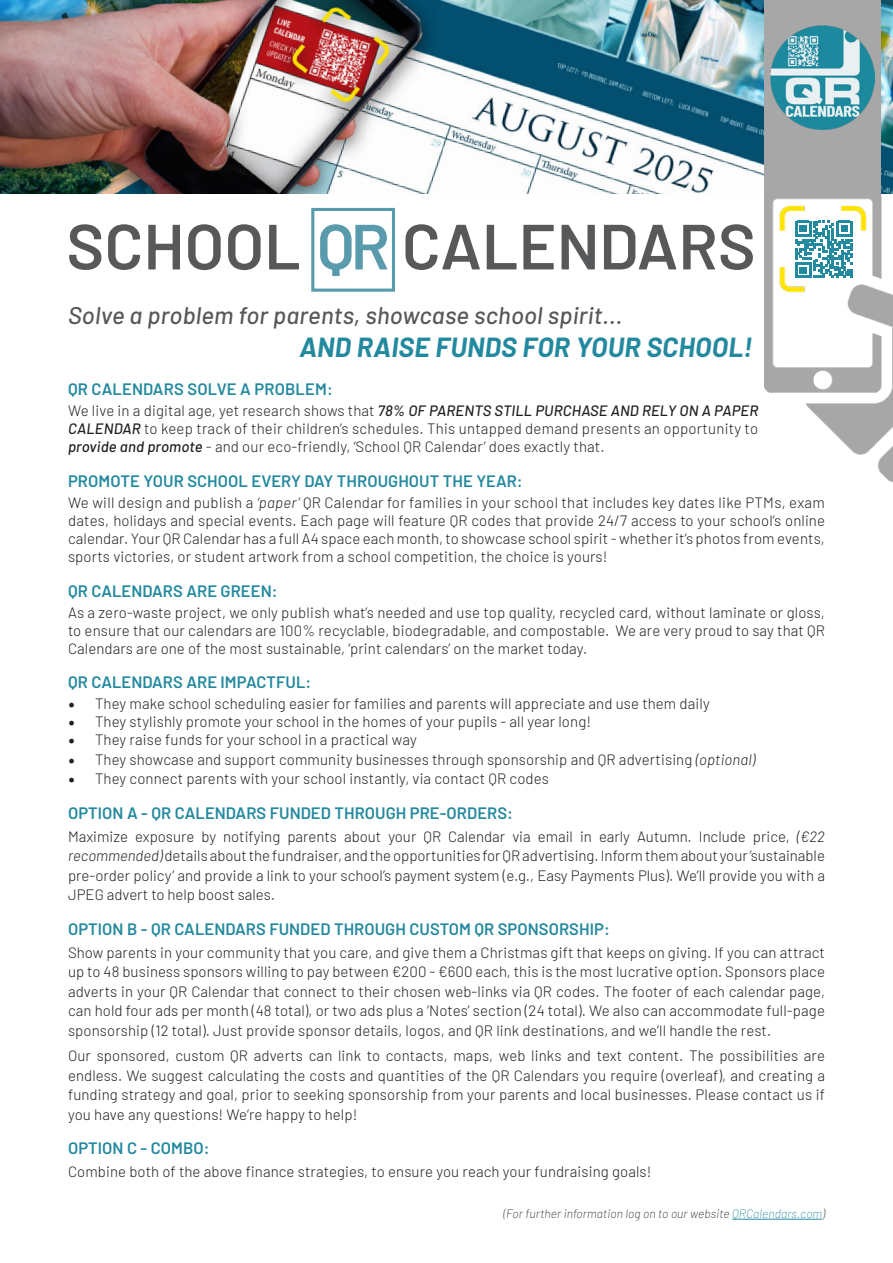
<style>
.page{position:relative;width:893px;height:1263px;background:#fff}
.page>*{position:absolute;margin:0;border:0;box-sizing:border-box;transform-origin:0 0}
.t1{font:600 63.75px "Barlow";letter-spacing:.005em;color:#57585a}
.t2{font:italic 700 27px "Barlow";letter-spacing:.01em;color:#23899e}
.t3{font:italic 500 24px "Barlow";letter-spacing:.01em;color:#57585a}
.t4{font:600 16.5px "Barlow";letter-spacing:.005em;color:#23899e}
.t5{font:300 15px/19.5px "Barlow";letter-spacing:.01em;color:#231f20;text-align:justify}
.t6{font:italic 200 12px "Barlow";letter-spacing:.01em;color:#231f20}
.s1{color:#599bad}
.s2{font-weight:500;font-style:italic}
.s3{font-style:italic}
.s4{font-family:"Minion Pro";font-weight:400;font-size:18px}
.s5{color:#23899e}
</style>
<div class="page">
<div style="left:311px;top:208px;width:84px;height:84px;border:3px solid #599bad"></div>
<img style="left:764px;top:193px;width:129px;height:289px">
<hr style="left:732px;top:1219px;width:90px;height:1px;background:#23899e">
<img style="left:0;top:0;width:893px;height:193px">
<div style="left:764px;top:0;width:117px;height:198px;background:#a7a7a7"></div>
<img style="left:770px;top:25px;width:105px;height:105px">
<p class="t1" style="left:67px;top:200px;width:691px">SCHOOL <span class="s1">QR</span> CALENDARS</p>
<p class="t3" style="left:68px;top:298px;width:556px">Solve a problem for parents, showcase school spirit...</p>
<p class="t2" style="left:299px;top:327px;width:455px">AND RAISE FUNDS FOR YOUR SCHOOL!</p>
<p class="t4" style="left:68px;top:377px;width:266px">QR CALENDARS SOLVE A PROBLEM:</p>
<p class="t5" style="left:68px;top:400px;width:692px">We live in a digital age, yet research shows that <span class="s2">78% OF PARENTS STILL PURCHASE AND RELY ON A PAPER</span></p>
<p class="t5" style="left:68px;top:418px;width:691px"><span class="s2">CALENDAR</span> to keep track of their children’s schedules. This untapped demand presents an opportunity to</p>
<p class="t5" style="left:68px;top:436px;width:538px"><span class="s2">provide and promote</span> - and our eco-friendly, ‘School QR Calendar’ does exactly that.</p>
<p class="t4" style="left:68px;top:469px;width:456px">PROMOTE YOUR SCHOOL EVERY DAY THROUGHOUT THE YEAR:</p>
<p class="t5" style="left:68px;top:492px;width:758px;line-height:18px">We will design and publish a <span class="s3">‘paper’</span> QR Calendar for families in your school that includes key dates like PTMs, exam dates, holidays and special events. Each page will feature QR codes that provide 24/7 access to your school’s online calendar. Your QR Calendar has a full A4 space each month, to showcase school spirit - whether it’s photos from events, sports victories, or student artwork from a school competition, the choice is yours!</p>
<p class="t4" style="left:68px;top:578px;width:211px">QR CALENDARS ARE GREEN:</p>
<p class="t5" style="left:68px;top:602px;width:758px;line-height:18px">As a zero-waste project, we only publish what’s needed and use top quality, recycled card, without laminate or gloss, to ensure that our calendars are 100% recyclable, biodegradable, and compostable. We are very proud to say that QR Calendars are one of the most sustainable, ‘print calendars’ on the market today.</p>
<p class="t4" style="left:68px;top:670px;width:245px">QR CALENDARS ARE IMPACTFUL:</p>
<p class="t5" style="left:68px;top:693px;width:643px"><span class="s4">•</span> They make school scheduling easier for families and parents will appreciate and use them daily</p>
<p class="t5" style="left:68px;top:711px;width:525px"><span class="s4">•</span> They stylishly promote your school in the homes of your pupils - all year long!</p>
<p class="t5" style="left:68px;top:729px;width:350px"><span class="s4">•</span> They raise funds for your school in a practical way</p>
<p class="t5" style="left:68px;top:749px;width:689px"><span class="s4">•</span> They showcase and support community businesses through sponsorship and QR advertising <span class="s3">(optional)</span></p>
<p class="t5" style="left:68px;top:768px;width:482px"><span class="s4">•</span> They connect parents with your school instantly, via contact QR codes</p>
<p class="t4" style="left:68px;top:801px;width:447px">OPTION A - QR CALENDARS FUNDED THROUGH PRE-ORDERS:</p>
<p class="t5" style="left:68px;top:825px;width:758px">Maximize exposure by notifying parents about your QR Calendar via email in early Autumn. Include price, <span class="s3">(€22 recommended)</span> details about the fundraiser, and the opportunities for QR advertising. Inform them about your ‘sustainable pre-order policy’ and provide a link to your school’s payment system (e.g., Easy Payments Plus). We’ll provide you with a JPEG advert to help boost sales.</p>
<p class="t4" style="left:68px;top:917px;width:543px">OPTION B - QR CALENDARS FUNDED THROUGH CUSTOM QR SPONSORSHIP:</p>
<p class="t5" style="left:68px;top:941px;width:758px">Show parents in your community that you care, and give them a Christmas gift that keeps on giving. If you can attract up to 48 business sponsors willing to pay between €200 - €600 each, this is the most lucrative option. Sponsors place adverts in your QR Calendar that connect to their chosen web-links via QR codes. The footer of each calendar page, can hold four ads per month (48 total), or two ads plus a ‘Notes’ section (24 total). We also can accommodate full-page sponsorship (12 total). Just provide sponsor details, logos, and QR link destinations, and we’ll handle the rest.</p>
<p class="t5" style="left:68px;top:1045px;width:758px">Our sponsored, custom QR adverts can link to contacts, maps, web links and text content. The possibilities are endless. We suggest calculating the costs and quantities of the QR Calendars you require (overleaf), and creating a funding strategy and goal, prior to seeking sponsorship from your parents and local businesses. Please contact us if you have any questions! We’re happy to help!</p>
<p class="t4" style="left:68px;top:1136px;width:143px">OPTION C - COMBO:</p>
<p class="t5" style="left:68px;top:1160px;width:585px">Combine both of the above finance strategies, to ensure you reach your fundraising goals!</p>
<p class="t6" style="left:503px;top:1205px;width:323px">(For further information log on to our website <span class="s5">QRCalendars.com</span>)</p>
</div>
